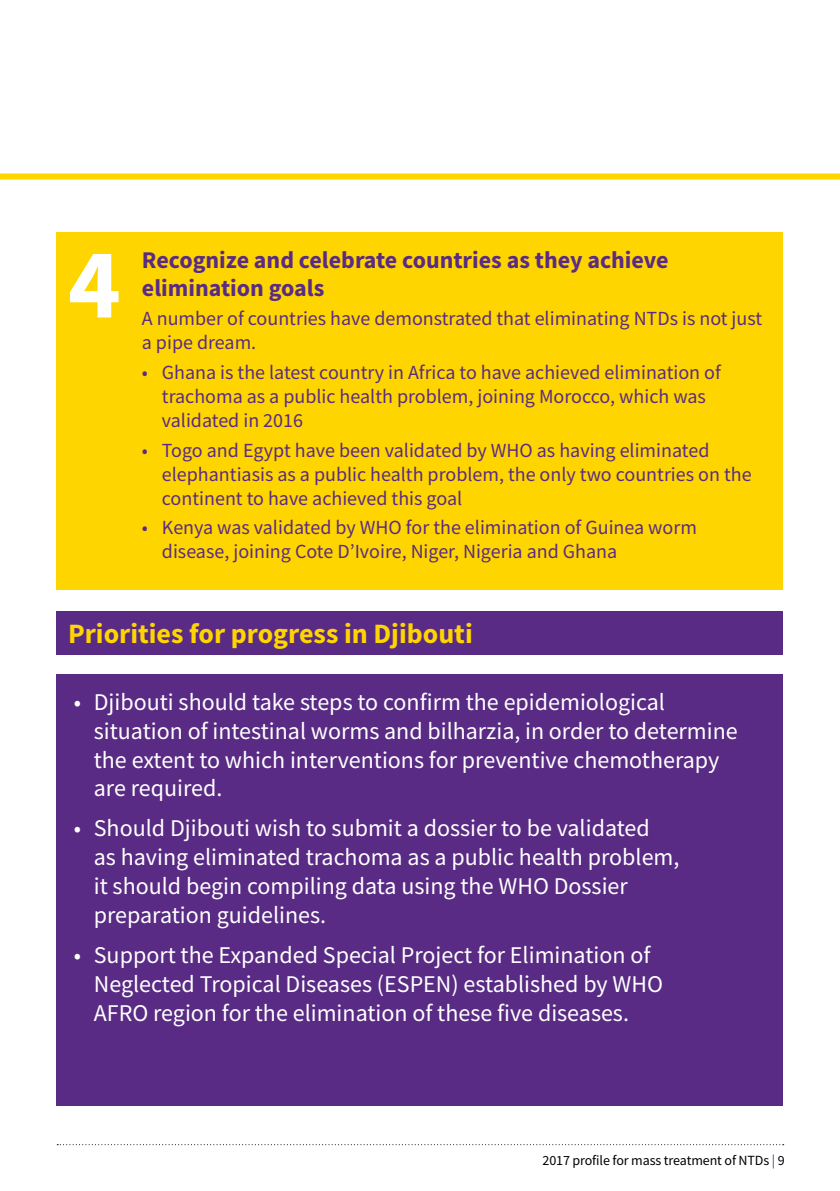
<style>
.page{position:relative;width:840px;height:1191px;background:#fff}
.page>*{position:absolute;margin:0;border:0;box-sizing:border-box;transform-origin:0 0}
.t1{font:700 100px "Source Sans Pro";color:#fff}
.t2{font:700 28px "Source Sans Pro";color:#ffd500}
.t3{font:24px/28.8px "Source Sans Pro";color:#fff}
.t4{font:700 24px/28px "Source Sans Pro";color:#592b84}
.t5{font:20px/24px "Source Sans Pro";color:#592b84}
.t6{font:14px "Source Sans Pro";letter-spacing:-.01em;color:#000}
.s1{color:#592b84}
</style>
<div class="page">
<svg style="left:57px;top:1144px;width:726px;height:1px"></svg>
<div style="left:0;top:173px;width:839px;height:6px;background:#ffd500"></div>
<div style="left:57px;top:232px;width:725px;height:358px;background:#ffd500"></div>
<div style="left:57px;top:675px;width:725px;height:431px;background:#592b84"></div>
<div style="left:57px;top:611px;width:725px;height:44px;background:#592b84"></div>
<h1 class="t1" style="left:68px;top:216px;width:54px">4</h1>
<p class="t4" style="left:142px;top:245px;width:528px">Recognize and celebrate countries as they achieve elimination goals</p>
<p class="t5" style="left:142px;top:306px;width:621px">A number of countries have demonstrated that eliminating NTDs is not just a pipe dream.</p>
<p class="t5" style="left:162px;top:360px;width:560px;text-indent:-20px">• Ghana is the latest country in Africa to have achieved elimination of trachoma as a public health problem, joining Morocco, which was validated in 2016</p>
<p class="t5" style="left:162px;top:438px;width:591px;text-indent:-20px">• Togo and Egypt have been validated by WHO as having eliminated elephantiasis as a public health problem, the only two countries on the continent to have achieved this goal</p>
<p class="t5" style="left:162px;top:515px;width:536px;text-indent:-20px">• Kenya was validated by WHO for the elimination of Guinea worm disease, joining Cote D’Ivoire, Niger, Nigeria and Ghana</p>
<p class="t2" style="left:68px;top:615px;width:406px">Priorities for progress in Djibouti</p>
<p class="t3" style="left:94px;top:687px;width:645px;text-indent:-20px">• Djibouti should take steps to confirm the epidemiological situation of intestinal worms and bilharzia, in order to determine the extent to which interventions for preventive chemotherapy are required.</p>
<p class="t3" style="left:94px;top:814px;width:587px;text-indent:-20px">• Should Djibouti wish to submit a dossier to be validated<br>as having eliminated trachoma as a public health problem, it should begin compiling data using the WHO Dossier preparation guidelines.</p>
<p class="t3" style="left:94px;top:940px;width:570px;text-indent:-20px">• Support the Expanded Special Project for Elimination of<br>Neglected Tropical Diseases (ESPEN) established by WHO<br>AFRO region for the elimination of these five diseases.</p>
<p class="t6" style="left:542px;top:1151px;width:243px">2017 profile for mass treatment of NTDs <span class="s1">|</span> 9</p>
</div>
